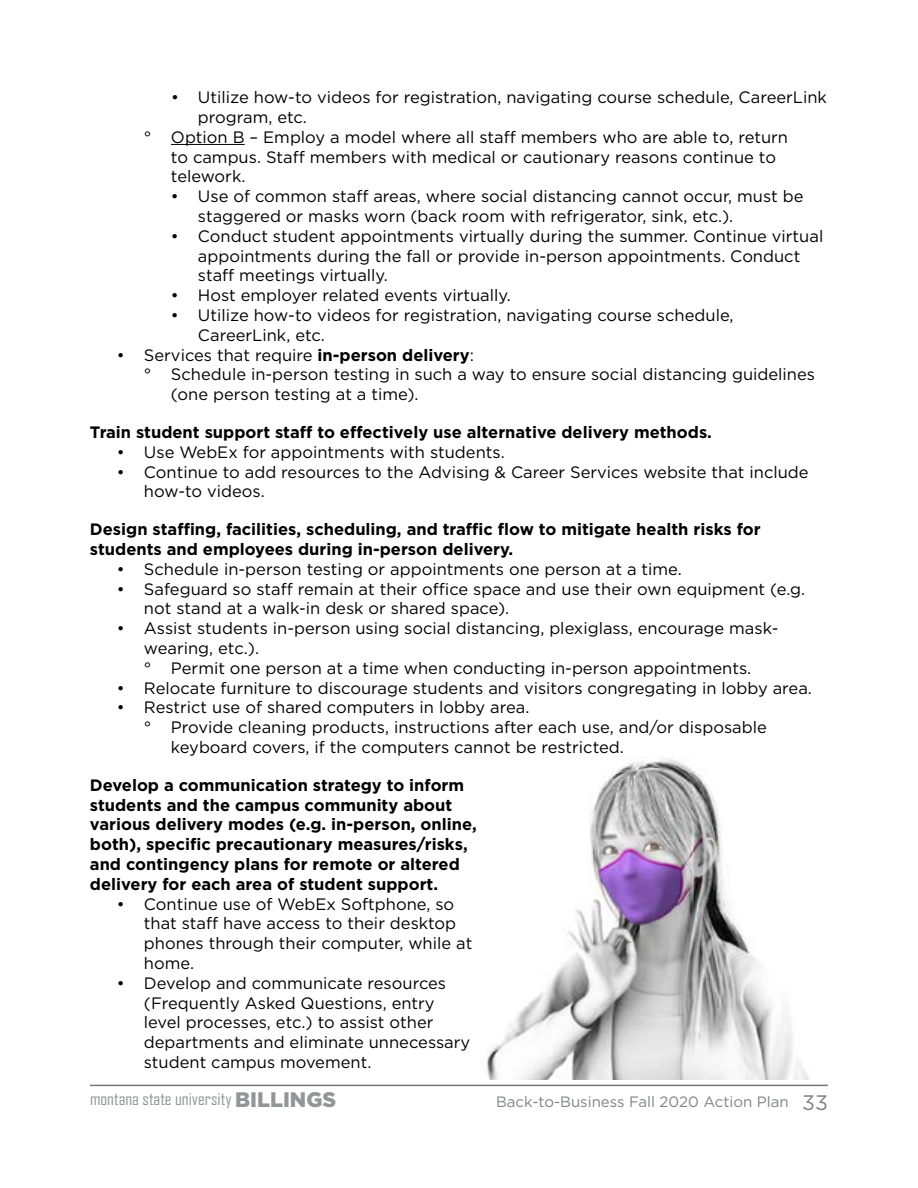
<style>
.page{position:relative;width:918px;height:1188px;background:#fff}
.page>*{position:absolute;margin:0;border:0;box-sizing:border-box;transform-origin:0 0}
.t1{font:18px "Agency FB";color:#939598}
.t2{font:16.5px/19.8px "Gotham";color:#000}
.t3{font:700 16.5px/19.8px "Gotham";color:#000}
.t4{font:15px "Gotham";color:#808285}
.s1{font-weight:700}
.s2{font-family:"Gotham";font-weight:900;font-size:21px}
.s3{font-size:21px}
</style>
<div class="page">
<hr style="left:90px;top:1085px;width:738px;height:1px;background:#757779">
<hr style="left:171px;top:144px;width:74px;height:1px;background:#000">
<img style="left:486px;top:758px;width:323px;height:322px">
<p class="t2" style="left:171px;top:87px;width:658px">• Utilize how-to videos for registration, navigating course schedule, CareerLink</p>
<p class="t2" style="left:198px;top:107px;width:111px">program, etc.</p>
<p class="t2" style="left:144px;top:127px;width:646px">° Option B – Employ a model where all staff members who are able to, return</p>
<p class="t2" style="left:171px;top:147px;width:607px">to campus. Staff members with medical or cautionary reasons continue to</p>
<p class="t2" style="left:171px;top:166px;width:76px">telework.</p>
<p class="t2" style="left:198px;top:186px;width:607px;text-indent:-27px">• Use of common staff areas, where social distancing cannot occur, must be staggered or masks worn (back room with refrigerator, sink, etc.).</p>
<p class="t2" style="left:198px;top:226px;width:627px;text-indent:-27px">• Conduct student appointments virtually during the summer. Continue virtual appointments during the fall or provide in-person appointments. Conduct staff meetings virtually.</p>
<p class="t2" style="left:171px;top:285px;width:341px">• Host employer related events virtually.</p>
<p class="t2" style="left:198px;top:305px;width:537px;text-indent:-27px">• Utilize how-to videos for registration, navigating course schedule,<br>CareerLink, etc.</p>
<p class="t2" style="left:117px;top:345px;width:358px">• Services that require <span class="s1">in-person delivery</span>:</p>
<p class="t2" style="left:144px;top:364px;width:673px">° Schedule in-person testing in such a way to ensure social distancing guidelines</p>
<p class="t2" style="left:171px;top:384px;width:249px">(one person testing at a time).</p>
<p class="t3" style="left:90px;top:422px;width:621px">Train student support staff to effectively use alternative delivery methods.</p>
<p class="t2" style="left:117px;top:442px;width:389px">• Use WebEx for appointments with students.</p>
<p class="t2" style="left:144px;top:462px;width:666px;text-indent:-27px">• Continue to add resources to the Advising &amp; Career Services website that include how-to videos.</p>
<p class="t3" style="left:90px;top:519px;width:672px">Design staffing, facilities, scheduling, and traffic flow to mitigate health risks for students and employees during in-person delivery.</p>
<p class="t2" style="left:117px;top:559px;width:566px">• Schedule in-person testing or appointments one person at a time.</p>
<p class="t2" style="left:144px;top:579px;width:663px;text-indent:-27px">• Safeguard so staff remain at their office space and use their own equipment (e.g. not stand at a walk-in desk or shared space).</p>
<p class="t2" style="left:144px;top:618px;width:636px;text-indent:-27px">• Assist students in-person using social distancing, plexiglass, encourage mask&shy;wearing, etc.).<br>° Permit one person at a time when conducting in-person appointments.</p>
<p class="t2" style="left:117px;top:678px;width:697px">• Relocate furniture to discourage students and visitors congregating in lobby area.</p>
<p class="t2" style="left:117px;top:697px;width:414px">• Restrict use of shared computers in lobby area.</p>
<p class="t2" style="left:144px;top:717px;width:624px">° Provide cleaning products, instructions after each use, and/or disposable</p>
<p class="t2" style="left:171px;top:737px;width:454px">keyboard covers, if the computers cannot be restricted.</p>
<p class="t3" style="left:90px;top:775px;width:388px">Develop a communication strategy to inform students and the campus community about various delivery modes (e.g. in-person, online, both), specific precautionary measures/risks, and contingency plans for remote or altered delivery for each area of student support.</p>
<p class="t2" style="left:144px;top:894px;width:330px;text-indent:-27px">• Continue use of WebEx Softphone, so that staff have access to their desktop phones through their computer, while at home.</p>
<p class="t2" style="left:144px;top:973px;width:328px;text-indent:-27px">• Develop and communicate resources (Frequently Asked Questions, entry level processes, etc.) to assist other departments and eliminate unnecessary student campus movement.</p>
<p class="t1" style="left:90px;top:1088px;width:248px">montana state university <span class="s2">BILLINGS</span></p>
<p class="t4" style="left:496px;top:1092px;width:333px">Back-to-Business Fall 2020 Action Plan <span class="s3">33</span></p>
</div>
